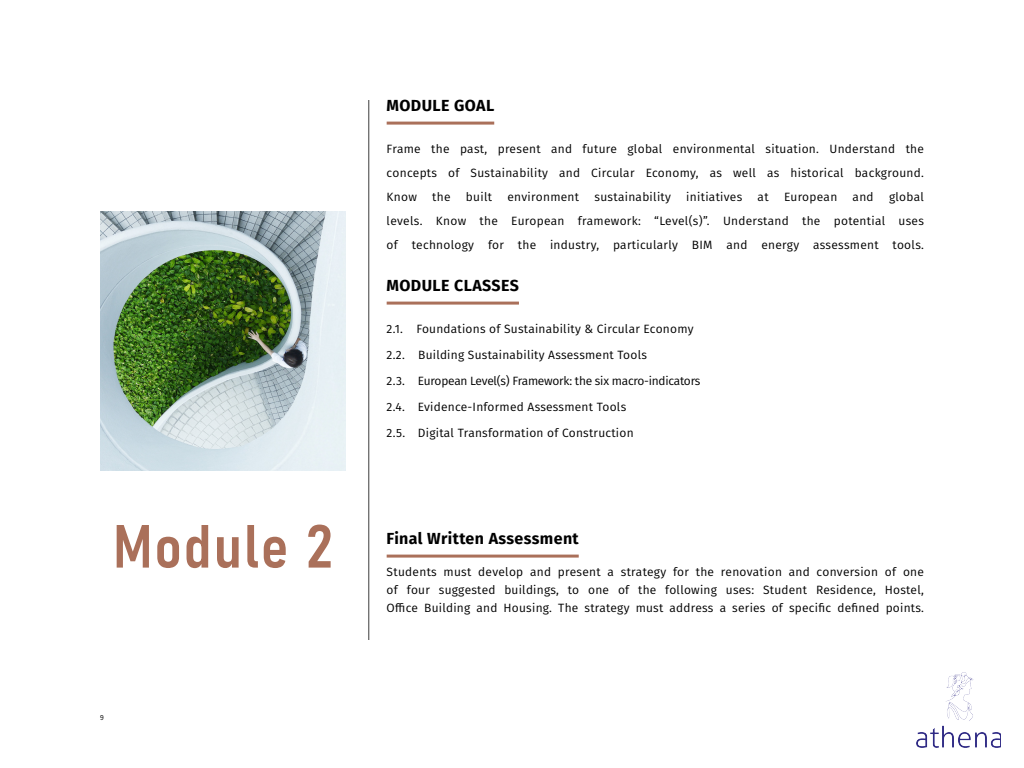
<style>
.page{position:relative;width:1024px;height:768px;background:#fff}
.page>*{position:absolute;margin:0;border:0;box-sizing:border-box;transform-origin:0 0}
.Headline_-_Bold__Ali{font:60px "Bahnschrift";letter-spacing:.025em;color:#aa705a}
.Pull_Text{font:700 16px "Fira Sans";letter-spacing:.025em;color:#000}
.Pull_Text-2{font:12px/24px "Fira Sans";letter-spacing:.02em;color:#000;text-align:justify}
.Pull_Text-3{font:12px "Fira Sans";letter-spacing:-.02em;color:#000}
.t1{font:7.5px "Source Sans Pro";color:#000}
</style>
<div class="page">
<img style="left:100px;top:211px;width:246px;height:260px">
<hr style="left:369px;top:100px;width:1px;height:540px;background:#3b3c3b">
<hr style="left:387px;top:122px;width:107px;height:3px;background:#aa705a">
<hr style="left:387px;top:302px;width:132px;height:3px;background:#aa705a">
<hr style="left:387px;top:555px;width:192px;height:3px;background:#aa705a">
<img style="left:916px;top:673px;width:85px;height:74px">
<p class="Headline_-_Bold__Ali" style="left:113px;top:501px;width:222px">Module 2</p>
<p class="t1" style="left:100px;top:712px;width:5px">9</p>
<p class="Pull_Text" style="left:387px;top:92px;width:109px">MODULE GOAL</p>
<p class="Pull_Text-2" style="left:387px;top:137px;width:539px">Frame the past, present and future global environmental situation. Understand the concepts of Sustainability and Circular Economy, as well as historical background.<br>Know</p>
<p class="Pull_Text-2" style="left:432px;top:185px;width:20px">the</p>
<p class="Pull_Text-2" style="left:466px;top:185px;width:28px">built</p>
<p class="Pull_Text-2" style="left:507px;top:185px;width:73px">environment</p>
<p class="Pull_Text-2" style="left:594px;top:185px;width:78px">sustainability</p>
<p class="Pull_Text-2" style="left:686px;top:185px;width:58px">initiatives</p>
<p class="Pull_Text-2" style="left:758px;top:185px;width:13px">at</p>
<p class="Pull_Text-2" style="left:784px;top:185px;width:55px">European</p>
<p class="Pull_Text-2" style="left:853px;top:185px;width:23px">and</p>
<p class="Pull_Text-2" style="left:387px;top:185px;width:539px;text-indent:502px">global levels. Know the European framework: “Level(s)”. Understand the potential uses of technology for the industry, particularly BIM and energy assessment tools.</p>
<p class="Pull_Text" style="left:387px;top:272px;width:134px">MODULE CLASSES</p>
<p class="Pull_Text-2" style="left:387px;top:317px;width:308px">2.1. Foundations of Sustainability &amp; Circular Economy</p>
<p class="Pull_Text-2" style="left:387px;top:343px;width:262px">2.2. Building Sustainability Assessment Tools</p>
<p class="Pull_Text-3" style="left:387px;top:372px;width:315px">2.3. European Level(s) Framework: the six macro-indicators</p>
<p class="Pull_Text-2" style="left:387px;top:395px;width:241px">2.4. Evidence-Informed Assessment Tools</p>
<p class="Pull_Text-2" style="left:387px;top:421px;width:248px">2.5. Digital Transformation of Construction</p>
<p class="Pull_Text" style="left:387px;top:525px;width:194px">Final Written Assessment</p>
<p class="Pull_Text-2" style="left:387px;top:563px;width:539px;line-height:18px">Students must develop and present a strategy for the renovation and conversion of one of four suggested buildings, to one of the following uses: Student Residence, Hostel, Office Building and Housing. The strategy must address a series of specific defined points.</p>
</div>
